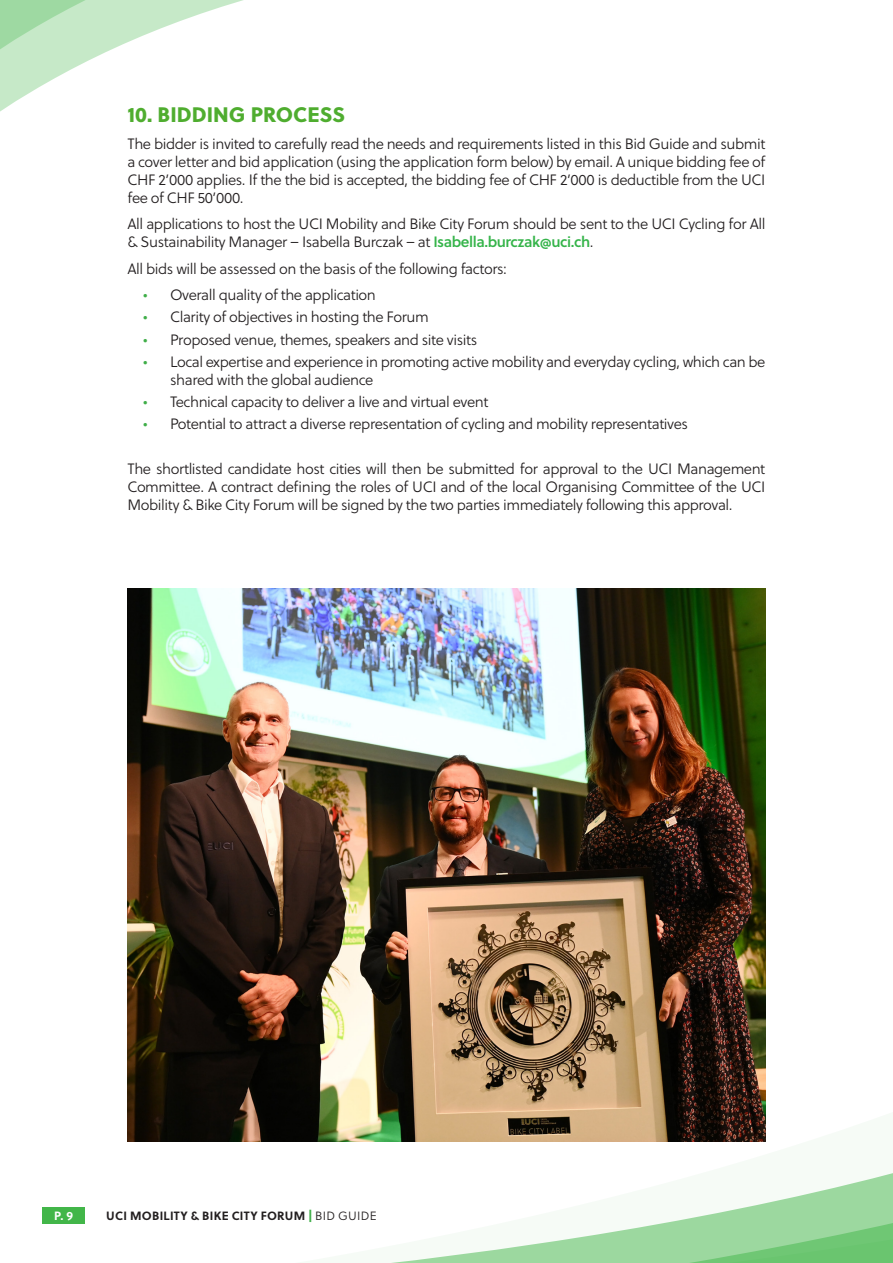
<style>
.page{position:relative;width:893px;height:1263px;background:#fff}
.page>*{position:absolute;margin:0;border:0;box-sizing:border-box;transform-origin:0 0}
.t1{font:21px "Soleil Xb";color:#4fad2f}
.t2{font:15px/18px "Soleil Lt";letter-spacing:-.03em;color:#231f20;text-align:justify}
.t3{font:700 12px "Soleil";letter-spacing:.025em;color:#231f20}
.t4{font:700 12px "Soleil";color:#fff}
.s1{font-family:"Soleil Sb";color:#35b44a}
.s2{color:#40ae49}
.s3{font-family:"Soleil Xb";font-weight:400;color:#40ae49}
.s4{font-family:"Soleil Lt";font-weight:400}
</style>
<div class="page">
<svg style="left:0;top:0;width:243px;height:112px"></svg>
<svg style="left:42px;top:996px;width:851px;height:267px"></svg>
<div style="left:43px;top:1207px;width:42px;height:16px;background:#42b649"></div>
<img style="left:128px;top:589px;width:637px;height:553px">
<p class="t1" style="left:128px;top:98px;width:219px">10. BIDDING PROCESS</p>
<p class="t2" style="left:128px;top:134px;width:639px">The bidder is invited to carefully read the needs and requirements listed in this Bid Guide and submit a cover letter and bid application (using the application form below) by email. A unique bidding fee of CHF 2’000 applies. If the the bid is accepted, the bidding fee of CHF 2’000 is deductible from the UCI fee of CHF 50’000.</p>
<p class="t2" style="left:128px;top:215px;width:639px">All applications to host the UCI Mobility and Bike City Forum should be sent to the UCI Cycling for All &amp; Sustainability Manager – Isabella Burczak – at <span class="s1">Isabella.burczak@uci.ch</span>.</p>
<p class="t2" style="left:128px;top:259px;width:381px">All bids will be assessed on the basis of the following factors:</p>
<p class="t2" style="left:143px;top:286px;width:234px"><span class="s2">•</span> Overall quality of the application</p>
<p class="t2" style="left:143px;top:308px;width:287px"><span class="s2">•</span> Clarity of objectives in hosting the Forum</p>
<p class="t2" style="left:143px;top:330px;width:336px"><span class="s2">•</span> Proposed venue, themes, speakers and site visits</p>
<p class="t2" style="left:170px;top:352px;width:597px;text-indent:-27px"><span class="s2">•</span> Local expertise and experience in promoting active mobility and everyday cycling, which can be shared with the global audience</p>
<p class="t2" style="left:143px;top:393px;width:347px"><span class="s2">•</span> Technical capacity to deliver a live and virtual event</p>
<p class="t2" style="left:143px;top:415px;width:546px"><span class="s2">•</span> Potential to attract a diverse representation of cycling and mobility representatives</p>
<p class="t2" style="left:128px;top:459px;width:639px">The shortlisted candidate host cities will then be submitted for approval to the UCI Management Committee. A contract defining the roles of UCI and of the local Organising Committee of the UCI Mobility &amp; Bike City Forum will be signed by the two parties immediately following this approval.</p>
<p class="t4" style="left:54px;top:1206px;width:21px">P. 9</p>
<p class="t3" style="left:106px;top:1206px;width:272px">UCI MOBILITY &amp; BIKE CITY FORUM <span class="s3">|</span> <span class="s4">BID GUIDE</span></p>
</div>
